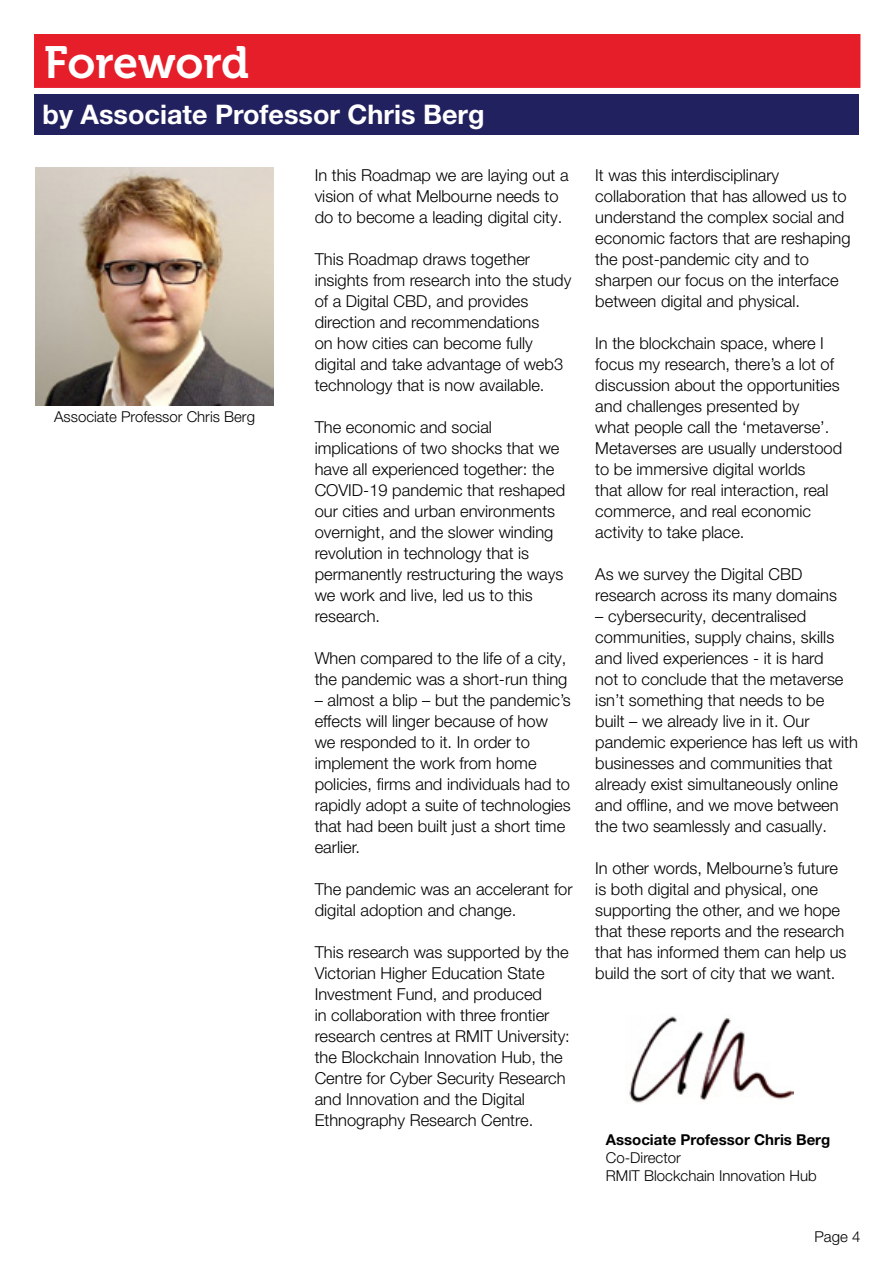
<style>
.page{position:relative;width:893px;height:1263px;background:#fff}
.page>*{position:absolute;margin:0;border:0;box-sizing:border-box;transform-origin:0 0}
.t1{font:45px "Museo 700";letter-spacing:-.005em;color:#fff}
.t2{font:700 27px "Helvetica Neue LT Pro";color:#fff}
.t3{font:300 16.5px/21px "Helvetica Neue LT Pro";color:#000}
.t4{font:300 15px/18px "Helvetica Neue LT Pro";color:#000}
.t5{font:700 15px "Helvetica Neue LT Pro";color:#000}
</style>
<div class="page">
<div style="left:35px;top:35px;width:825px;height:52px;background:#e61e2a"></div>
<div style="left:34px;top:34px;width:826px;height:54px;border:2px solid #e61e2a"></div>
<div style="left:34px;top:95px;width:825px;height:40px;background:#222160"></div>
<img style="left:36px;top:168px;width:238px;height:238px">
<img style="left:629px;top:1016px;width:164px;height:87px">
<h1 class="t1" style="left:44px;top:37px;width:207px">Foreword</h1>
<h2 class="t2" style="left:43px;top:98px;width:443px">by Associate Professor Chris Berg</h2>
<p class="t4" style="left:54px;top:407px;width:202px">Associate Professor Chris Berg</p>
<p class="t3" style="left:315px;top:164px;width:255px">In this Roadmap we are laying out a vision of what Melbourne needs to do to become a leading digital city.</p>
<p class="t3" style="left:315px;top:248px;width:258px">This Roadmap draws together insights from research into the study of a Digital CBD, and provides direction and recommendations<br>on how cities can become fully digital and take advantage of web3 technology that is now available.</p>
<p class="t3" style="left:315px;top:416px;width:252px">The economic and social implications of two shocks that we have all experienced together: the<br>COVID-19 pandemic that reshaped our cities and urban environments overnight, and the slower winding revolution in technology that is permanently restructuring the ways we work and live, led us to this research.</p>
<p class="t3" style="left:315px;top:647px;width:254px">When compared to the life of a city, the pandemic was a short-run thing</p>
<p class="t3" style="left:315px;top:689px;width:258px">– almost a blip – but the pandemic’s effects will linger because of how we responded to it. In order to implement the work from home policies, firms and individuals had to rapidly adopt a suite of technologies that had been built just a short time earlier.</p>
<p class="t3" style="left:315px;top:878px;width:259px">The pandemic was an accelerant for digital adoption and change.</p>
<p class="t3" style="left:315px;top:941px;width:257px">This research was supported by the Victorian Higher Education State Investment Fund, and produced<br>in collaboration with three frontier research centres at RMIT University: the Blockchain Innovation Hub, the Centre for Cyber Security Research and Innovation and the Digital Ethnography Research Centre.</p>
<p class="t3" style="left:595px;top:164px;width:257px">It was this interdisciplinary collaboration that has allowed us to understand the complex social and economic factors that are reshaping the post-pandemic city and to sharpen our focus on the interface between digital and physical.</p>
<p class="t3" style="left:595px;top:332px;width:248px">In the blockchain space, where I focus my research, there’s a lot of discussion about the opportunities and challenges presented by<br>what people call the ‘metaverse’.<br>Metaverses are usually understood to be immersive digital worlds<br>that allow for real interaction, real commerce, and real economic activity to take place.</p>
<p class="t3" style="left:595px;top:563px;width:243px">As we survey the Digital CBD research across its many domains</p>
<p class="t3" style="left:595px;top:605px;width:264px">– cybersecurity, decentralised communities, supply chains, skills and lived experiences - it is hard<br>not to conclude that the metaverse isn’t something that needs to be<br>built – we already live in it. Our pandemic experience has left us with businesses and communities that already exist simultaneously online and offline, and we move between the two seamlessly and casually.</p>
<p class="t3" style="left:595px;top:857px;width:253px">In other words, Melbourne’s future is both digital and physical, one supporting the other, and we hope that these reports and the research that has informed them can help us build the sort of city that we want.</p>
<p class="t5" style="left:606px;top:1130px;width:226px">Associate Professor Chris Berg</p>
<p class="t4" style="left:606px;top:1148px;width:212px">Co-Director<br>RMIT Blockchain Innovation Hub</p>
<p class="t4" style="left:814px;top:1228px;width:47px">Page 4</p>
</div>
